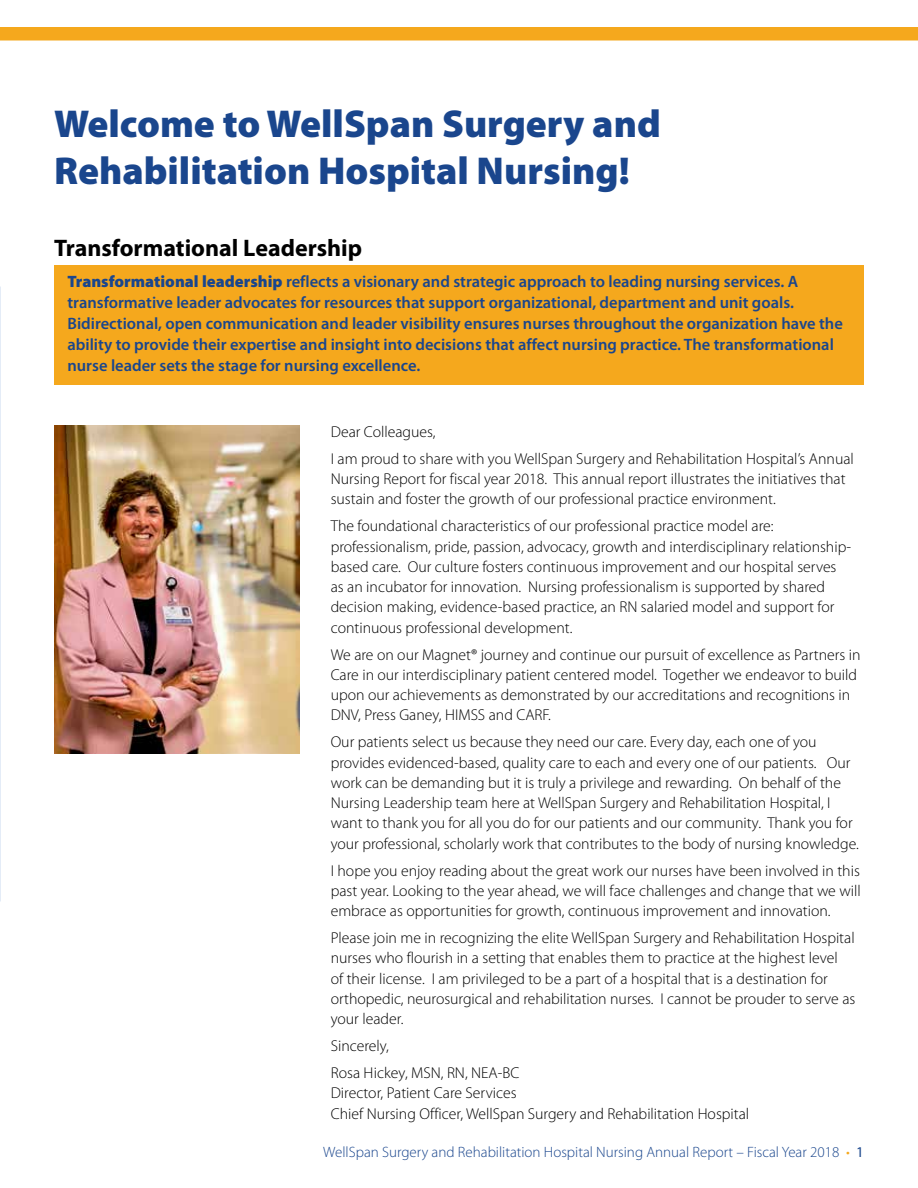
<style>
.page{position:relative;width:918px;height:1188px;background:#fff}
.page>*{position:absolute;margin:0;border:0;box-sizing:border-box;transform-origin:0 0}
.t1{font:900 39px/46.8px "Myriad Pro";color:#1a468d}
.t2{font:700 24px "Myriad Pro";color:#000}
.t3{font:600 16.5px/21px "Myriad Pro";color:#1a468d}
.t4{font:300 15.75px/20.2px "Myriad Pro";color:#000}
.t5{font:300 15px "Myriad Pro";color:#1a468d}
.s1{font-weight:900}
.s2{color:#f5a81d}
.s3{font-weight:400}
</style>
<div class="page">
<div style="left:0;top:27px;width:918px;height:14px;background:#f5a81d"></div>
<div style="left:54px;top:265px;width:810px;height:120px;background:#f5a81d"></div>
<svg style="left:0;top:590px;width:1px;height:312px"></svg>
<img style="left:54px;top:425px;width:245px;height:329px">
<p class="t1" style="left:54px;top:99px;width:608px">Welcome to WellSpan Surgery and<br>Rehabilitation Hospital Nursing!</p>
<p class="t2" style="left:54px;top:232px;width:310px">Transformational Leadership</p>
<p class="t3" style="left:68px;top:271px;width:777px"><span class="s1">Transformational leadership</span> reflects a visionary and strategic approach to leading nursing services. A transformative leader advocates for resources that support organizational, department and unit goals.<br>Bidirectional, open communication and leader visibility ensures nurses throughout the organization have the ability to provide their expertise and insight into decisions that affect nursing practice. The transformational nurse leader sets the stage for nursing excellence.</p>
<p class="t4" style="left:331px;top:421px;width:106px">Dear Colleagues,</p>
<p class="t4" style="left:331px;top:448px;width:525px">I am proud to share with you WellSpan Surgery and Rehabilitation Hospital’s Annual<br>Nursing Report for fiscal year 2018. This annual report illustrates the initiatives that sustain and foster the growth of our professional practice environment.</p>
<p class="t4" style="left:331px;top:516px;width:522px">The foundational characteristics of our professional practice model are: professionalism, pride, passion, advocacy, growth and interdisciplinary relationship&shy;based care. Our culture fosters continuous improvement and our hospital serves as an incubator for innovation. Nursing professionalism is supported by shared decision making, evidence-based practice, an RN salaried model and support for continuous professional development.</p>
<p class="t4" style="left:331px;top:644px;width:531px">We are on our Magnet® journey and continue our pursuit of excellence as Partners in Care in our interdisciplinary patient centered model. Together we endeavor to build upon our achievements as demonstrated by our accreditations and recognitions in DNV, Press Ganey, HIMSS and CARF.</p>
<p class="t4" style="left:331px;top:732px;width:530px">Our patients select us because they need our care. Every day, each one of you provides evidenced-based, quality care to each and every one of our patients. Our work can be demanding but it is truly a privilege and rewarding. On behalf of the Nursing Leadership team here at WellSpan Surgery and Rehabilitation Hospital, I want to thank you for all you do for our patients and our community. Thank you for your professional, scholarly work that contributes to the body of nursing knowledge.</p>
<p class="t4" style="left:331px;top:860px;width:531px;text-align:justify">I hope you enjoy reading about the great work our nurses have been involved in this past year. Looking to the year ahead, we will face challenges and change that we will embrace as opportunities for growth, continuous improvement and innovation.</p>
<p class="t4" style="left:331px;top:928px;width:526px">Please join me in recognizing the elite WellSpan Surgery and Rehabilitation Hospital nurses who flourish in a setting that enables them to practice at the highest level<br>of their license. I am privileged to be a part of a hospital that is a destination for orthopedic, neurosurgical and rehabilitation nurses. I cannot be prouder to serve as your leader.</p>
<p class="t4" style="left:331px;top:1036px;width:60px">Sincerely,</p>
<p class="t4" style="left:331px;top:1063px;width:190px">Rosa Hickey, MSN, RN, NEA-BC</p>
<p class="t4" style="left:331px;top:1083px;width:187px">Director, Patient Care Services</p>
<p class="t4" style="left:331px;top:1103px;width:420px">Chief Nursing Officer, WellSpan Surgery and Rehabilitation Hospital</p>
<p class="t5" style="left:323px;top:1143px;width:542px">WellSpan Surgery and Rehabilitation Hospital Nursing Annual Report – Fiscal Year 2018 <span class="s2">•</span> <span class="s3">1</span></p>
</div>
